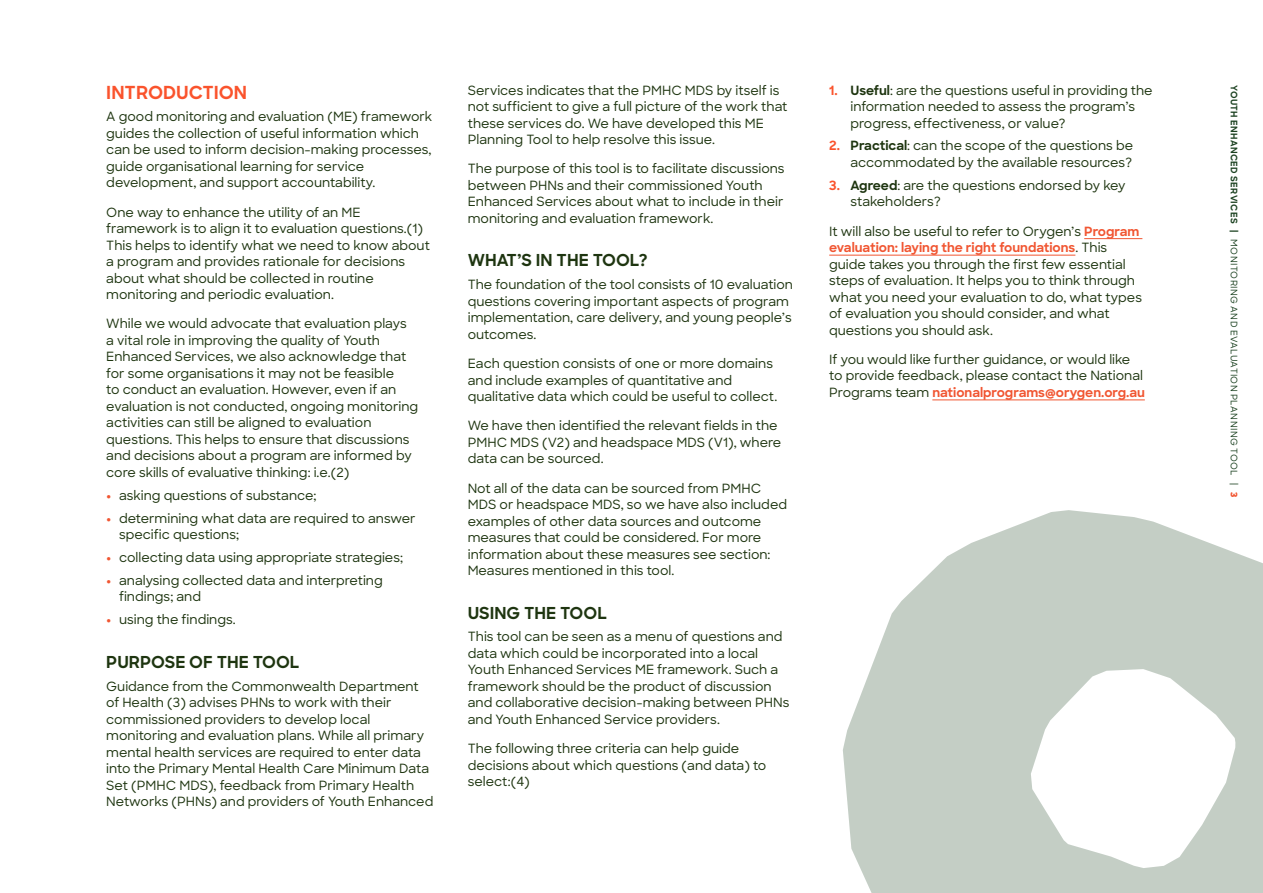
<style>
.page{position:relative;width:1263px;height:893px;background:#fff}
.page>*{position:absolute;margin:0;border:0;box-sizing:border-box;transform-origin:0 0}
.t1{font:700 18px "Sharp Sans";color:#fa532c}
.t2{font:700 16.5px "Sharp Sans";color:#1e3510}
.t3{font:500 12.75px/16.5px "Sharp Sans";color:#1e3510}
.t4{font:500 9px "Sharp Sans";letter-spacing:.05em;color:#1c4221}
.s1{font-weight:800;color:#f15632}
.s2{font-weight:700;color:#fa532c}
.s3{font-weight:700}
.s4{font-weight:700;color:#f15632}
</style>
<div class="page">
<hr style="left:1084px;top:238px;width:58px;height:1px;background:#f15632">
<hr style="left:829px;top:255px;width:246px;height:1px;background:#f15632">
<hr style="left:932px;top:400px;width:213px;height:1px;background:#f15632">
<svg style="left:843px;top:510px;width:420px;height:383px;fill:#c4cec5"></svg>
<h1 class="t1" style="left:106px;top:79px;width:142px">INTRODUCTION</h1>
<p class="t3" style="left:106px;top:108px;width:327px">A good monitoring and evaluation (ME) framework guides the collection of useful information which can be used to inform decision-making processes, guide organisational learning for service development, and support accountability.</p>
<p class="t3" style="left:106px;top:203px;width:325px">One way to enhance the utility of an ME framework is to align it to evaluation questions.(1)<br>This helps to identify what we need to know about a program and provides rationale for decisions about what should be collected in routine monitoring and periodic evaluation.</p>
<p class="t3" style="left:106px;top:315px;width:313px">While we would advocate that evaluation plays<br>a vital role in improving the quality of Youth Enhanced Services, we also acknowledge that for some organisations it may not be feasible<br>to conduct an evaluation. However, even if an evaluation is not conducted, ongoing monitoring activities can still be aligned to evaluation questions. This helps to ensure that discussions and decisions about a program are informed by core skills of evaluative thinking: i.e.(2)</p>
<p class="t3" style="left:106px;top:486px;width:212px"><span class="s1">•</span> asking questions of substance;</p>
<p class="t3" style="left:119px;top:509px;width:298px;text-indent:-13px"><span class="s1">•</span> determining what data are required to answer specific questions;</p>
<p class="t3" style="left:106px;top:549px;width:298px"><span class="s1">•</span> collecting data using appropriate strategies;</p>
<p class="t3" style="left:119px;top:571px;width:265px;text-indent:-13px"><span class="s1">•</span> analysing collected data and interpreting findings; and</p>
<p class="t3" style="left:106px;top:611px;width:131px"><span class="s1">•</span> using the findings.</p>
<p class="t2" style="left:106px;top:650px;width:195px">PURPOSE OF THE TOOL</p>
<p class="t3" style="left:106px;top:677px;width:329px">Guidance from the Commonwealth Department of Health (3) advises PHNs to work with their commissioned providers to develop local monitoring and evaluation plans. While all primary mental health services are required to enter data into the Primary Mental Health Care Minimum Data Set (PMHC MDS), feedback from Primary Health Networks (PHNs) and providers of Youth Enhanced</p>
<p class="t3" style="left:468px;top:81px;width:321px">Services indicates that the PMHC MDS by itself is not sufficient to give a full picture of the work that these services do. We have developed this ME Planning Tool to help resolve this issue.</p>
<p class="t3" style="left:468px;top:160px;width:318px">The purpose of this tool is to facilitate discussions between PHNs and their commissioned Youth Enhanced Services about what to include in their monitoring and evaluation framework.</p>
<p class="t2" style="left:468px;top:248px;width:181px">WHAT’S IN THE TOOL?</p>
<p class="t3" style="left:468px;top:276px;width:327px">The foundation of the tool consists of 10 evaluation questions covering important aspects of program implementation, care delivery, and young people’s outcomes.</p>
<p class="t3" style="left:468px;top:355px;width:311px">Each question consists of one or more domains and include examples of quantitative and qualitative data which could be useful to collect.</p>
<p class="t3" style="left:468px;top:417px;width:315px">We have then identified the relevant fields in the<br>PMHC MDS (V2) and headspace MDS (V1), where data can be sourced.</p>
<p class="t3" style="left:468px;top:479px;width:321px">Not all of the data can be sourced from PMHC MDS or headspace MDS, so we have also included examples of other data sources and outcome measures that could be considered. For more information about these measures see section:<br>Measures mentioned in this tool.</p>
<p class="t2" style="left:468px;top:600px;width:141px">USING THE TOOL</p>
<p class="t3" style="left:468px;top:628px;width:323px">This tool can be seen as a menu of questions and data which could be incorporated into a local Youth Enhanced Services ME framework. Such a framework should be the product of discussion and collaborative decision-making between PHNs and Youth Enhanced Service providers.</p>
<p class="t3" style="left:468px;top:740px;width:300px">The following three criteria can help guide decisions about which questions (and data) to select:(4)</p>
<p class="t3" style="left:850px;top:81px;width:304px;text-indent:-21px"><span class="s2">1.</span> <span class="s3">Useful</span>: are the questions useful in providing the information needed to assess the program’s progress, effectiveness, or value?</p>
<p class="t3" style="left:829px;top:137px;width:305px;text-align:right"><span class="s2">2.</span> <span class="s3">Practical</span>: can the scope of the questions be accommodated by the available resources?</p>
<p class="t3" style="left:850px;top:176px;width:277px;text-indent:-21px"><span class="s2">3.</span> <span class="s3">Agreed</span>: are the questions endorsed by key stakeholders?</p>
<p class="t3" style="left:829px;top:222px;width:314px">It will also be useful to refer to Orygen’s <span class="s4">Program evaluation: laying the right foundations</span>. This guide takes you through the first few essential steps of evaluation. It helps you to think through what you need your evaluation to do, what types of evaluation you should consider, and what questions you should ask.</p>
<p class="t3" style="left:829px;top:350px;width:317px">If you would like further guidance, or would like to provide feedback, please contact the National<br>Programs team <span class="s4">nationalprograms@orygen.org.au</span></p>
<p class="t4" style="left:1240px;top:85px;width:413px;rotate:90deg"><span class="s3">YOUTH ENHANCED SERVICES |</span> MONITORING AND EVALUATION PLANNING TOOL | <span class="s1">3</span></p>
</div>
